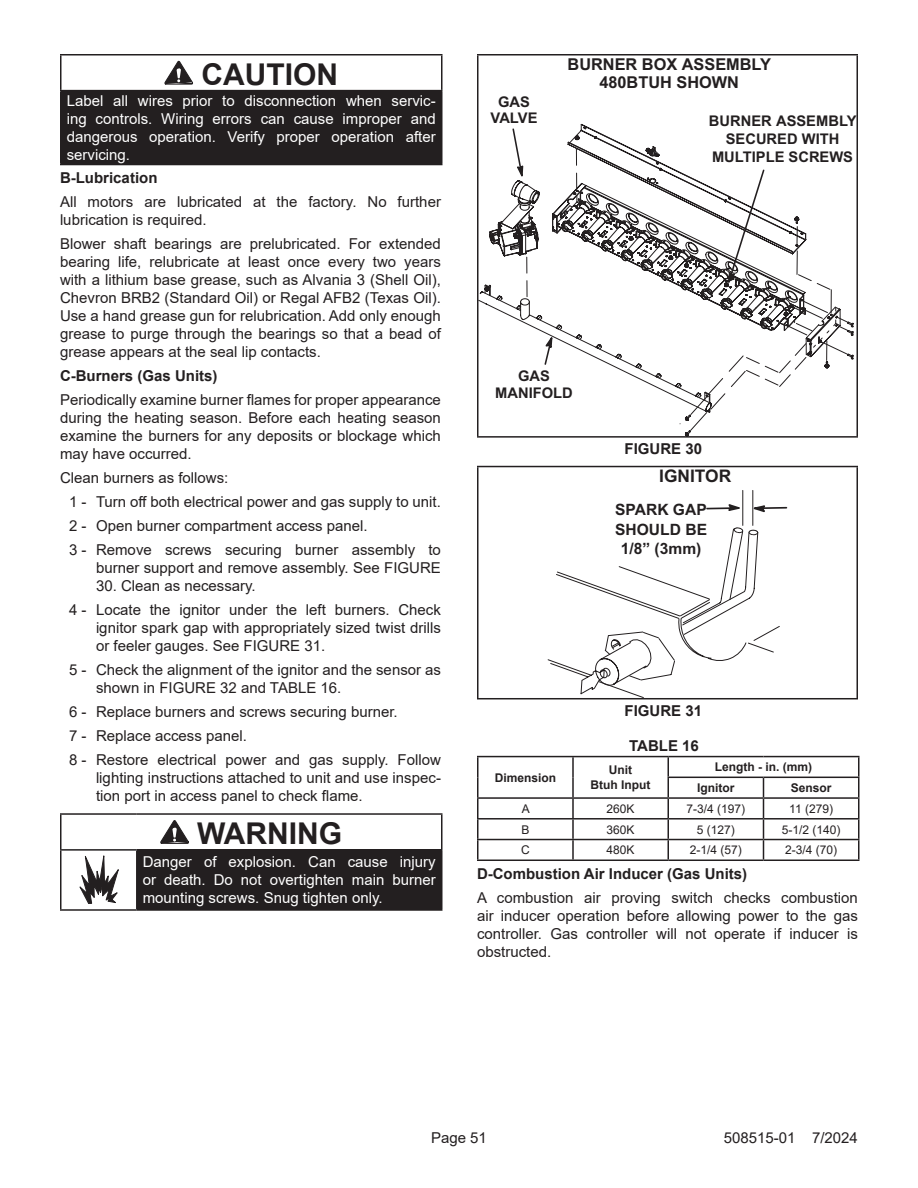
<style>
.page{position:relative;width:918px;height:1188px;background:#fff}
.page>*{position:absolute;margin:0;border:0;box-sizing:border-box;transform-origin:0 0}
.WARNING_20pt{font:700 30px "Arial";color:#231f20}
.t1{font:700 17.4px "Arial";color:#231f20}
.t2{font:700 16.35px/18.1px "Arial";color:#231f20;text-align:center}
.t3{font:700 15.6px/19.2px "Arial";color:#231f20;text-align:center}
.Paragraph{font:15px/18px "Arial";color:#231f20;text-align:justify}
.White_10pt{font:15px/18px "Arial";color:#fff;text-align:justify}
.Paragraph-2{font:700 15px "Arial";color:#231f20}
.t4{font:700 14.7px/16.4px "Arial";color:#231f20;text-align:center}
.Data_Cell{font:12px "Arial";color:#231f20}
.Head_Cell{font:700 12px/14.4px "Arial";color:#231f20;text-align:center}
</style>
<div class="page">
<div style="left:61px;top:91px;width:381px;height:74px;background:#231f20"></div>
<hr style="left:60px;top:54px;width:382px;height:2px;background:#231f20">
<hr style="left:60px;top:55px;width:2px;height:35px;background:#231f20">
<hr style="left:441px;top:55px;width:1px;height:35px;background:#231f20">
<hr style="left:60px;top:90px;width:382px;height:1px;background:#231f20">
<hr style="left:60px;top:91px;width:2px;height:73px;background:#231f20">
<hr style="left:60px;top:164px;width:382px;height:1px;background:#231f20">
<svg style="left:164px;top:60px;width:29px;height:25px"></svg>
<div style="left:137px;top:850px;width:305px;height:60px;background:#231f20"></div>
<hr style="left:60px;top:813px;width:77px;height:2px;background:#231f20">
<hr style="left:60px;top:815px;width:2px;height:34px;background:#231f20">
<hr style="left:137px;top:813px;width:305px;height:2px;background:#231f20">
<hr style="left:441px;top:815px;width:1px;height:34px;background:#231f20">
<hr style="left:60px;top:849px;width:77px;height:2px;background:#231f20">
<hr style="left:60px;top:851px;width:2px;height:58px;background:#231f20">
<hr style="left:137px;top:849px;width:305px;height:2px;background:#231f20">
<hr style="left:136px;top:851px;width:2px;height:58px;background:#231f20">
<hr style="left:60px;top:909px;width:77px;height:2px;background:#231f20">
<hr style="left:137px;top:909px;width:305px;height:2px;background:#231f20">
<svg style="left:160px;top:820px;width:29px;height:24px"></svg>
<svg style="left:79px;top:856px;width:40px;height:48px"></svg>
<hr style="left:477px;top:54px;width:381px;height:2px;background:#231f20">
<hr style="left:477px;top:56px;width:1px;height:380px;background:#231f20">
<hr style="left:856px;top:56px;width:2px;height:380px;background:#231f20">
<hr style="left:477px;top:436px;width:381px;height:2px;background:#231f20">
<svg style="left:479px;top:124px;width:375px;height:313px"></svg>
<hr style="left:477px;top:466px;width:381px;height:1px;background:#231f20">
<hr style="left:477px;top:467px;width:1px;height:231px;background:#231f20">
<hr style="left:856px;top:467px;width:2px;height:231px;background:#231f20">
<hr style="left:477px;top:698px;width:381px;height:1px;background:#231f20">
<hr style="left:743px;top:490px;width:1px;height:35px;background:#231f20">
<hr style="left:753px;top:490px;width:1px;height:35px;background:#231f20">
<svg style="left:706px;top:502px;width:81px;height:12px"></svg>
<svg style="left:548px;top:523px;width:232px;height:175px"></svg>
<hr style="left:572px;top:757px;width:2px;height:20px;background:#231f20">
<hr style="left:572px;top:777px;width:2px;height:20px;background:#231f20">
<hr style="left:668px;top:797px;width:96px;height:2px;background:#231f20">
<hr style="left:764px;top:797px;width:96px;height:2px;background:#231f20">
<hr style="left:477px;top:818px;width:96px;height:2px;background:#231f20">
<hr style="left:573px;top:818px;width:95px;height:2px;background:#231f20">
<svg style="left:572px;top:799px;width:2px;height:40px"></svg>
<hr style="left:668px;top:818px;width:96px;height:2px;background:#231f20">
<hr style="left:764px;top:818px;width:96px;height:2px;background:#231f20">
<svg style="left:858px;top:778px;width:2px;height:61px"></svg>
<hr style="left:477px;top:839px;width:96px;height:1px;background:#231f20">
<hr style="left:573px;top:839px;width:95px;height:1px;background:#231f20">
<hr style="left:572px;top:840px;width:2px;height:20px;background:#231f20">
<hr style="left:668px;top:839px;width:96px;height:1px;background:#231f20">
<svg style="left:668px;top:757px;width:1px;height:103px"></svg>
<hr style="left:764px;top:839px;width:96px;height:1px;background:#231f20">
<svg style="left:763px;top:778px;width:1px;height:82px"></svg>
<hr style="left:858px;top:840px;width:2px;height:20px;background:#231f20">
<hr style="left:477px;top:860px;width:96px;height:1px;background:#231f20">
<hr style="left:573px;top:860px;width:95px;height:1px;background:#231f20">
<hr style="left:668px;top:860px;width:96px;height:1px;background:#231f20">
<hr style="left:764px;top:860px;width:96px;height:1px;background:#231f20">
<hr style="left:477px;top:756px;width:96px;height:1px;background:#231f20">
<hr style="left:573px;top:756px;width:95px;height:1px;background:#231f20">
<svg style="left:477px;top:757px;width:1px;height:103px"></svg>
<hr style="left:477px;top:797px;width:96px;height:2px;background:#231f20">
<hr style="left:573px;top:797px;width:95px;height:2px;background:#231f20">
<hr style="left:668px;top:756px;width:96px;height:1px;background:#231f20">
<hr style="left:764px;top:756px;width:96px;height:1px;background:#231f20">
<hr style="left:858px;top:757px;width:2px;height:20px;background:#231f20">
<hr style="left:668px;top:777px;width:96px;height:1px;background:#231f20">
<hr style="left:764px;top:777px;width:96px;height:1px;background:#231f20">
<p class="WARNING_20pt" style="left:201px;top:53px;width:138px">CAUTION</p>
<p class="White_10pt" style="left:67px;top:92px;width:371px">Label all wires prior to disconnection when servic&shy;ing controls. Wiring errors can cause improper and dangerous operation. Verify proper operation after servicing.</p>
<p class="Paragraph-2" style="left:60px;top:167px;width:99px">B-Lubrication</p>
<p class="Paragraph" style="left:60px;top:193px;width:383px">All motors are lubricated at the factory. No further lubrication is required.</p>
<p class="Paragraph" style="left:60px;top:235px;width:383px">Blower shaft bearings are prelubricated. For extended bearing life, relubricate at least once every two years with a lithium base grease, such as Alvania 3 (Shell Oil), Chevron BRB2 (Standard Oil) or Regal AFB2 (Texas Oil).<br>Use a hand grease gun for relubrication. Add only enough grease to purge through the bearings so that a bead of grease appears at the seal lip contacts.</p>
<p class="Paragraph-2" style="left:60px;top:365px;width:159px">C-Burners (Gas Units)</p>
<p class="Paragraph" style="left:60px;top:391px;width:382px">Periodically examine burner flames for proper appearance during the heating season. Before each heating season examine the burners for any deposits or blockage which may have occurred.</p>
<p class="Paragraph" style="left:60px;top:469px;width:170px">Clean burners as follows:</p>
<p class="Paragraph" style="left:69px;top:493px;width:373px">1 - Turn off both electrical power and gas supply to unit.</p>
<p class="Paragraph" style="left:69px;top:517px;width:300px">2 - Open burner compartment access panel.</p>
<p class="Paragraph" style="left:69px;top:541px;width:373px;text-align:right">3 - Remove screws securing burner assembly to burner support and remove assembly. See FIGURE</p>
<p class="Paragraph" style="left:96px;top:577px;width:161px">30. Clean as necessary.</p>
<p class="Paragraph" style="left:96px;top:601px;width:346px;text-indent:-27px">4 - Locate the ignitor under the left burners. Check ignitor spark gap with appropriately sized twist drills or feeler gauges. See FIGURE 31.</p>
<p class="Paragraph" style="left:96px;top:661px;width:346px;text-indent:-27px">5 - Check the alignment of the ignitor and the sensor as shown in FIGURE 32 and TABLE 16.</p>
<p class="Paragraph" style="left:69px;top:703px;width:330px">6 - Replace burners and screws securing burner.</p>
<p class="Paragraph" style="left:69px;top:727px;width:179px">7 - Replace access panel.</p>
<p class="Paragraph" style="left:96px;top:751px;width:346px;text-indent:-27px">8 - Restore electrical power and gas supply. Follow lighting instructions attached to unit and use inspec&shy;tion port in access panel to check flame.</p>
<p class="WARNING_20pt" style="left:197px;top:812px;width:146px">WARNING</p>
<p class="White_10pt" style="left:143px;top:852px;width:294px">Danger of explosion. Can cause injury or death. Do not overtighten main burner mounting screws. Snug tighten only.</p>
<p class="t4" style="left:491px;top:93px;width:48px">GAS<br>VALVE</p>
<p class="t2" style="left:568px;top:55px;width:205px">BURNER BOX ASSEMBLY<br>480BTUH SHOWN</p>
<p class="t4" style="left:709px;top:112px;width:149px;line-height:18.1px">BURNER ASSEMBLY<br>SECURED WITH<br>MULTIPLE SCREWS</p>
<p class="t4" style="left:495px;top:368px;width:79px">GAS<br>MANIFOLD</p>
<p class="Paragraph-2" style="left:625px;top:438px;width:79px">FIGURE 30</p>
<p class="t1" style="left:659px;top:464px;width:73px">IGNITOR</p>
<p class="t3" style="left:615px;top:501px;width:94px">SPARK GAP<br>SHOULD BE<br>1/8” (3mm)</p>
<p class="Paragraph-2" style="left:625px;top:700px;width:79px">FIGURE 31</p>
<p class="Paragraph-2" style="left:629px;top:735px;width:71px">TABLE 16</p>
<p class="Head_Cell" style="left:495px;top:770px;width:63px">Dimension</p>
<p class="Head_Cell" style="left:591px;top:763px;width:61px">Unit<br>Btuh Input</p>
<p class="Head_Cell" style="left:715px;top:760px;width:99px">Length - in. (mm)</p>
<p class="Head_Cell" style="left:697px;top:781px;width:39px">Ignitor</p>
<p class="Head_Cell" style="left:791px;top:781px;width:42px">Sensor</p>
<p class="Data_Cell" style="left:522px;top:800px;width:10px">A</p>
<p class="Data_Cell" style="left:607px;top:800px;width:30px">260K</p>
<p class="Data_Cell" style="left:687px;top:800px;width:60px">7-3/4 (197)</p>
<p class="Data_Cell" style="left:789px;top:800px;width:45px">11 (279)</p>
<p class="Data_Cell" style="left:521px;top:821px;width:10px">B</p>
<p class="Data_Cell" style="left:607px;top:821px;width:30px">360K</p>
<p class="Data_Cell" style="left:697px;top:821px;width:40px">5 (127)</p>
<p class="Data_Cell" style="left:782px;top:821px;width:60px">5-1/2 (140)</p>
<p class="Data_Cell" style="left:521px;top:842px;width:10px">C</p>
<p class="Data_Cell" style="left:607px;top:842px;width:30px">480K</p>
<p class="Data_Cell" style="left:690px;top:842px;width:54px">2-1/4 (57)</p>
<p class="Data_Cell" style="left:785px;top:842px;width:54px">2-3/4 (70)</p>
<p class="Paragraph-2" style="left:477px;top:863px;width:272px">D-Combustion Air Inducer (Gas Units)</p>
<p class="Paragraph" style="left:477px;top:889px;width:382px">A combustion air proving switch checks combustion air inducer operation before allowing power to the gas controller. Gas controller will not operate if inducer is obstructed.</p>
<p class="Paragraph" style="left:431px;top:1129px;width:57px">Page 51</p>
<p class="Paragraph" style="left:724px;top:1129px;width:136px">508515-01 7/2024</p>
</div>
